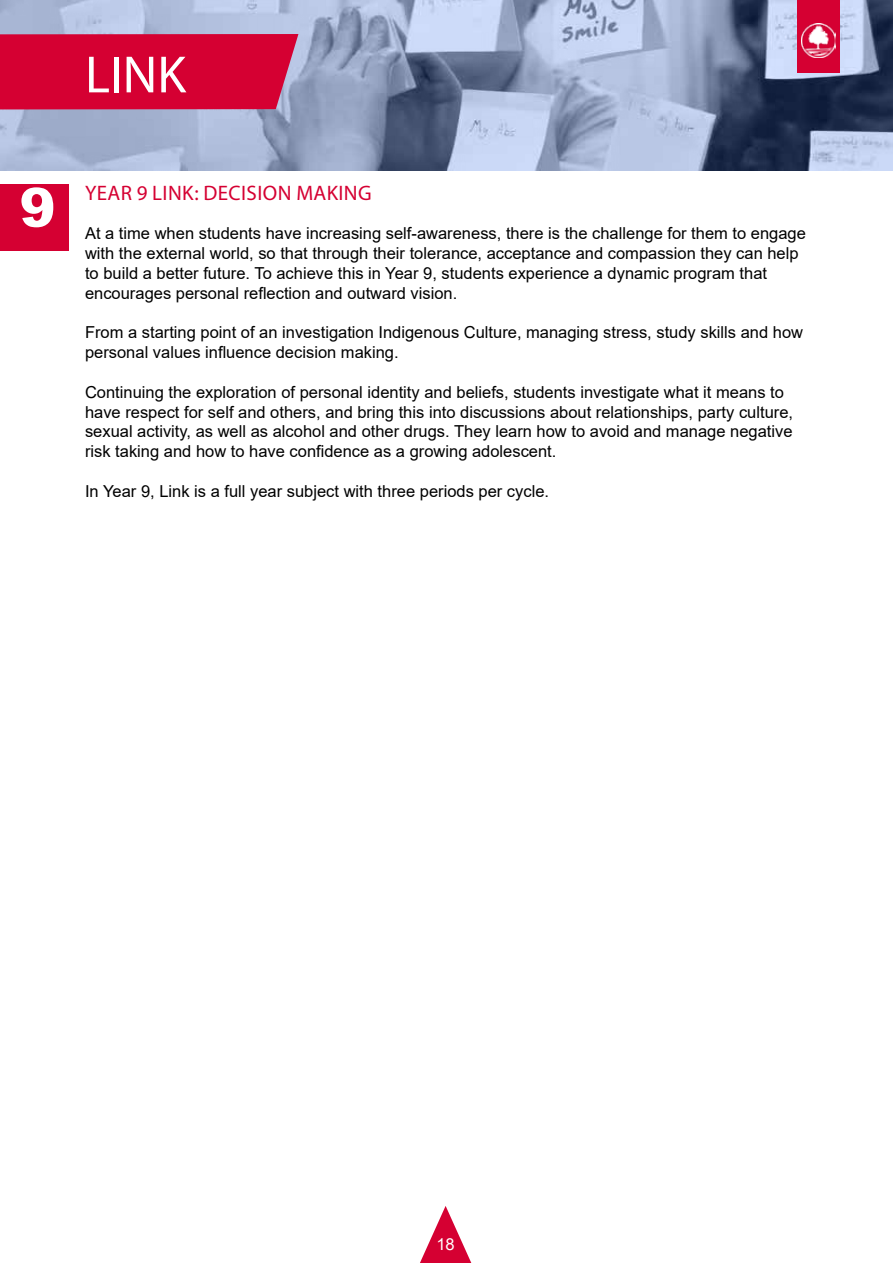
<style>
.page{position:relative;width:893px;height:1263px;background:#fff}
.page>*{position:absolute;margin:0;border:0;box-sizing:border-box;transform-origin:0 0}
.t1{font:900 54px "Arial";color:#fff}
.t2{font:52.8px "Myriad Pro";color:#fff}
.t3{font:21px "Myriad Pro";letter-spacing:.02em;color:#d50032}
.t4{font:16.5px/19.8px "Arial";color:#000}
.t5{font:16.5px "Arial";color:#fff}
</style>
<div class="page">
<img style="left:0;top:0;width:893px;height:170px">
<svg style="left:420px;top:1206px;width:51px;height:57px"></svg>
<div style="left:797px;top:0;width:43px;height:72px;background:#d50032"></div>
<img style="left:801px;top:23px;width:35px;height:34px">
<div style="left:0;top:34px;width:298px;height:75px;background:#d50032"></div>
<div style="left:0;top:184px;width:68px;height:66px;background:#d50032"></div>
<h2 class="t2" style="left:85px;top:42px;width:102px">LINK</h2>
<h1 class="t1" style="left:20px;top:168px;width:38px">9</h1>
<p class="t3" style="left:85px;top:180px;width:288px">YEAR 9 LINK: DECISION MAKING</p>
<p class="t4" style="left:85px;top:223px;width:722px">At a time when students have increasing self-awareness, there is the challenge for them to engage with the external world, so that through their tolerance, acceptance and compassion they can help to build a better future. To achieve this in Year 9, students experience a dynamic program that encourages personal reflection and outward vision.</p>
<p class="t4" style="left:85px;top:322px;width:720px">From a starting point of an investigation Indigenous Culture, managing stress, study skills and how personal values influence decision making.</p>
<p class="t4" style="left:85px;top:382px;width:709px">Continuing the exploration of personal identity and beliefs, students investigate what it means to have respect for self and others, and bring this into discussions about relationships, party culture, sexual activity, as well as alcohol and other drugs. They learn how to avoid and manage negative risk taking and how to have confidence as a growing adolescent.</p>
<p class="t4" style="left:85px;top:481px;width:466px">In Year 9, Link is a full year subject with three periods per cycle.</p>
<p class="t5" style="left:436px;top:1232px;width:20px">18</p>
</div>
